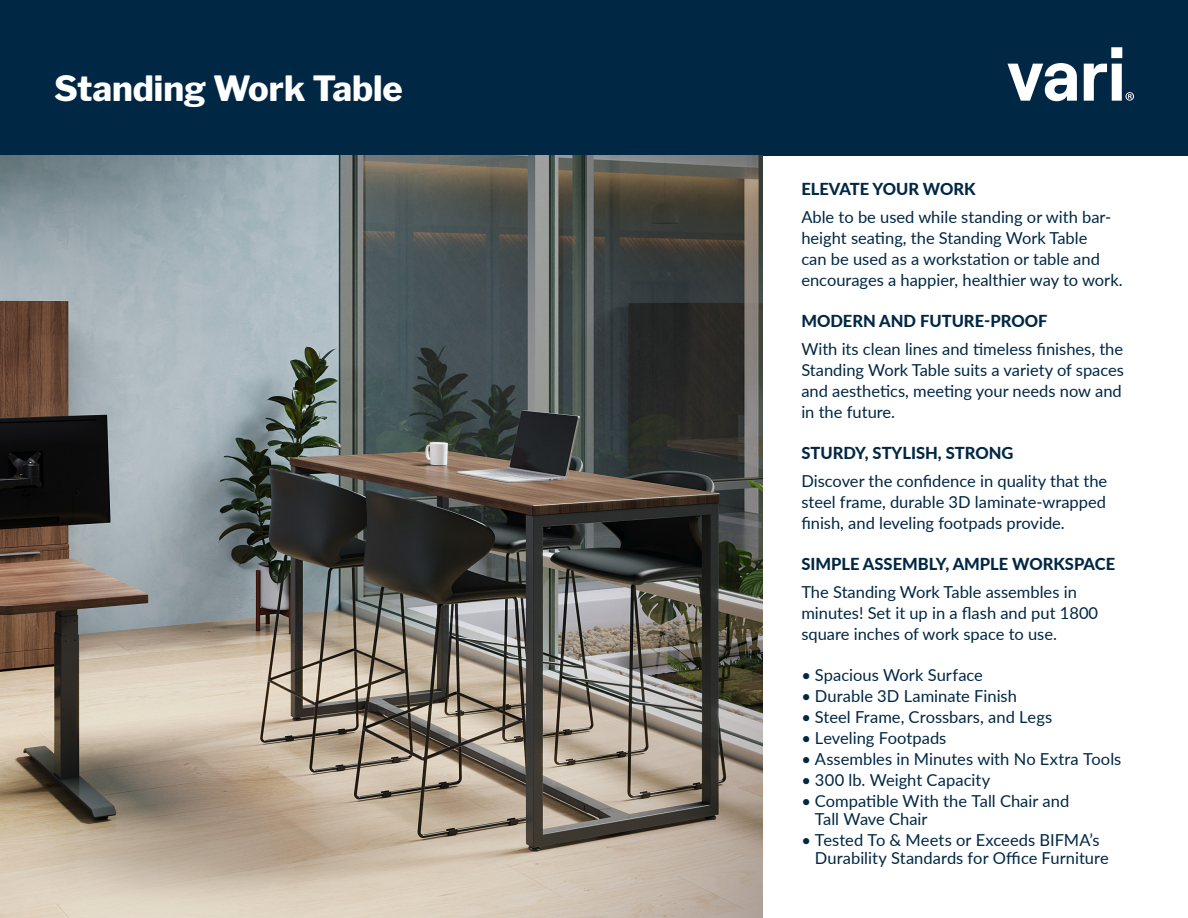
<style>
.page{position:relative;width:1188px;height:918px;background:#fff}
.page>*{position:absolute;margin:0;border:0;box-sizing:border-box;transform-origin:0 0}
.t1{font:800 34.5px "Libre Franklin";color:#fff}
.t2{font:16.5px/21px "Lato";color:#002744}
.t3{font:800 16.5px "Lato";color:#002744}
</style>
<div class="page">
<div style="left:0;top:0;width:1188px;height:155px;background:#002744"></div>
<svg style="left:1007px;top:47px;width:127px;height:54px"></svg>
<img style="left:0;top:155px;width:763px;height:763px">
<p class="t1" style="left:54px;top:67px;width:350px">Standing Work Table</p>
<p class="t3" style="left:801px;top:177px;width:176px">ELEVATE YOUR WORK</p>
<p class="t2" style="left:801px;top:206px;width:323px">Able to be used while standing or with bar&shy;height seating, the Standing Work Table<br>can be used as a workstation or table and encourages a happier, healthier way to work.</p>
<p class="t3" style="left:801px;top:309px;width:248px">MODERN AND FUTURE-PROOF</p>
<p class="t2" style="left:801px;top:338px;width:324px">With its clean lines and timeless finishes, the Standing Work Table suits a variety of spaces and aesthetics, meeting your needs now and in the future.</p>
<p class="t3" style="left:801px;top:441px;width:214px">STURDY, STYLISH, STRONG</p>
<p class="t2" style="left:801px;top:470px;width:308px;text-align:justify">Discover the confidence in quality that the steel frame, durable 3D laminate-wrapped finish, and leveling footpads provide.</p>
<p class="t3" style="left:801px;top:552px;width:315px">SIMPLE ASSEMBLY, AMPLE WORKSPACE</p>
<p class="t2" style="left:801px;top:581px;width:298px">The Standing Work Table assembles in minutes! Set it up in a flash and put 1800 square inches of work space to use.</p>
<p class="t2" style="left:801px;top:664px;width:183px">• Spacious Work Surface</p>
<p class="t2" style="left:801px;top:685px;width:217px">• Durable 3D Laminate Finish</p>
<p class="t2" style="left:801px;top:706px;width:252px">• Steel Frame, Crossbars, and Legs</p>
<p class="t2" style="left:801px;top:727px;width:147px">• Leveling Footpads</p>
<p class="t2" style="left:801px;top:748px;width:321px">• Assembles in Minutes with No Extra Tools</p>
<p class="t2" style="left:801px;top:769px;width:190px">• 300 lb. Weight Capacity</p>
<p class="t2" style="left:815px;top:791px;width:256px;line-height:18px;text-indent:-14px">• Compatible With the Tall Chair and<br>Tall Wave Chair</p>
<p class="t2" style="left:815px;top:830px;width:295px;line-height:18px;text-indent:-14px">• Tested To &amp; Meets or Exceeds BIFMA’s<br>Durability Standards for Office Furniture</p>
</div>
